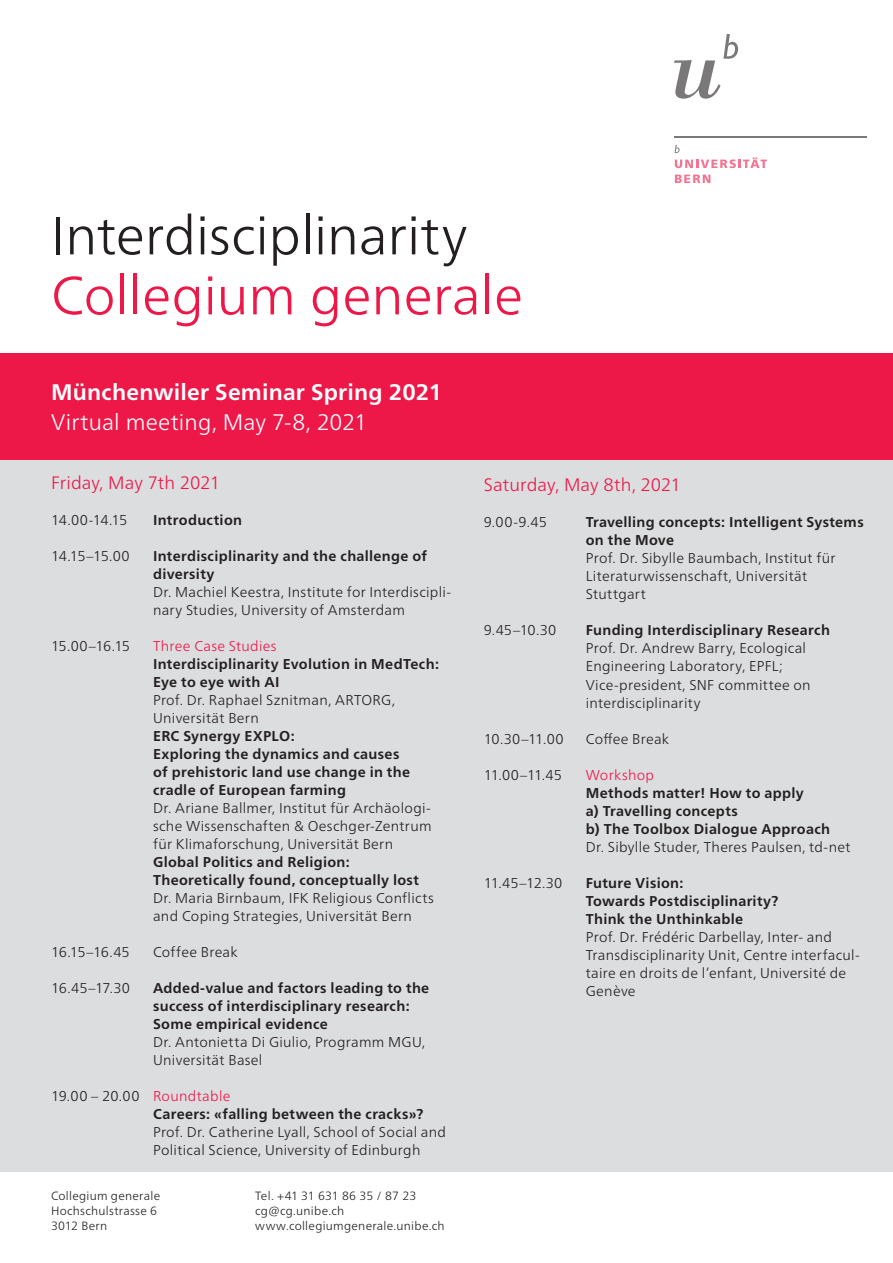
<style>
.page{position:relative;width:893px;height:1263px;background:#fff}
.page>*{position:absolute;margin:0;border:0;box-sizing:border-box;transform-origin:0 0}
.Headline{font:300 54px "Frutiger Neue LT Pro";letter-spacing:-.005em;color:#231f20}
.Headline_Rot{font:300 54px "Frutiger Neue LT Pro";color:#ed1748}
.Text_in_rotem_Balken{font:700 22.5px/30px "Frutiger Neue LT Pro";letter-spacing:.01em;color:#fff}
.Headline_Rot-2{font:300 18px "Frutiger Neue LT Pro";letter-spacing:.005em;color:#ed1748}
.Grundtext_8_11_5{font:300 14.25px/18px "Frutiger Neue LT Pro";letter-spacing:.02em;color:#231f20}
.Grundtext_8_11_5-2{font:700 14.25px/18px "Frutiger Neue LT Pro";letter-spacing:.02em;color:#231f20}
.Grundtext_8_11_5-3{font:300 14.25px "Frutiger Neue LT Pro";letter-spacing:.02em;color:#ed1748}
.Absender{font:300 12px "Frutiger Neue LT Pro";letter-spacing:.02em;color:#231f20}
.s1{font-weight:300}
.s2{font-weight:700}
.s3{color:#ed1748}
</style>
<div class="page">
<div style="left:0;top:455px;width:893px;height:712px;background:#dcdddf"></div>
<div style="left:0;top:353px;width:893px;height:106px;background:#ed1748"></div>
<svg style="left:674px;top:34px;width:64px;height:65px"></svg>
<hr style="left:674px;top:136px;width:193px;height:2px;background:#231f20">
<svg style="left:675px;top:145px;width:92px;height:23px"></svg>
<svg style="left:675px;top:175px;width:35px;height:8px"></svg>
<p class="Headline" style="left:51px;top:203px;width:418px">Interdisciplinarity</p>
<p class="Headline_Rot" style="left:51px;top:263px;width:474px">Collegium generale</p>
<p class="Text_in_rotem_Balken" style="left:51px;top:377px;width:393px">Münchenwiler Seminar Spring 2021<br><span class="s1">Virtual meeting, May 7-8, 2021</span></p>
<p class="Headline_Rot-2" style="left:51px;top:472px;width:171px">Friday, May 7th 2021</p>
<p class="Grundtext_8_11_5" style="left:51px;top:511px;width:78px">14.00-14.15</p>
<p class="Grundtext_8_11_5-2" style="left:153px;top:511px;width:91px">Introduction</p>
<p class="Grundtext_8_11_5" style="left:51px;top:547px;width:80px">14.15–15.00</p>
<p class="Grundtext_8_11_5-2" style="left:153px;top:547px;width:276px">Interdisciplinarity and the challenge of diversity</p>
<p class="Grundtext_8_11_5" style="left:153px;top:583px;width:300px">Dr. Machiel Keestra, Institute for Interdiscipli&shy;nary Studies, University of Amsterdam</p>
<p class="Grundtext_8_11_5" style="left:51px;top:637px;width:81px">15.00–16.15</p>
<p class="Grundtext_8_11_5-3" style="left:153px;top:637px;width:125px">Three Case Studies</p>
<p class="Grundtext_8_11_5-2" style="left:153px;top:655px;width:288px">Interdisciplinarity Evolution in MedTech:<br>Eye to eye with AI</p>
<p class="Grundtext_8_11_5" style="left:153px;top:691px;width:243px">Prof. Dr. Raphael Sznitman, ARTORG,</p>
<p class="Grundtext_8_11_5" style="left:153px;top:709px;width:107px">Universität Bern</p>
<p class="Grundtext_8_11_5-2" style="left:153px;top:727px;width:143px">ERC Synergy EXPLO:</p>
<p class="Grundtext_8_11_5-2" style="left:153px;top:745px;width:248px">Exploring the dynamics and causes</p>
<p class="Grundtext_8_11_5-2" style="left:153px;top:763px;width:259px">of prehistoric land use change in the</p>
<p class="Grundtext_8_11_5-2" style="left:153px;top:781px;width:195px">cradle of European farming</p>
<p class="Grundtext_8_11_5" style="left:153px;top:799px;width:280px;text-align:justify">Dr. Ariane Ballmer, Institut für Archäologi&shy;sche Wissenschaften &amp; Oeschger-Zentrum für Klimaforschung, Universität Bern</p>
<p class="Grundtext_8_11_5-2" style="left:153px;top:853px;width:198px">Global Politics and Religion:</p>
<p class="Grundtext_8_11_5-2" style="left:153px;top:871px;width:267px">Theoretically found, conceptually lost</p>
<p class="Grundtext_8_11_5" style="left:153px;top:889px;width:282px">Dr. Maria Birnbaum, IFK Religious Conflicts and Coping Strategies, Universität Bern</p>
<p class="Grundtext_8_11_5" style="left:51px;top:943px;width:80px">16.15–16.45</p>
<p class="Grundtext_8_11_5" style="left:153px;top:943px;width:86px">Coffee Break</p>
<p class="Grundtext_8_11_5" style="left:51px;top:979px;width:81px">16.45–17.30</p>
<p class="Grundtext_8_11_5-2" style="left:153px;top:979px;width:278px">Added-value and factors leading to the success of interdisciplinary research:</p>
<p class="Grundtext_8_11_5" style="left:153px;top:1015px;width:274px"><span class="s2">Some empirical evidence<br></span>Dr. Antonietta Di Giulio, Programm MGU,<br>Universität Basel</p>
<p class="Grundtext_8_11_5" style="left:51px;top:1087px;width:181px">19.00 – 20.00 <span class="s3">Roundtable</span></p>
<p class="Grundtext_8_11_5-2" style="left:153px;top:1105px;width:272px">Careers: «falling between the cracks»?</p>
<p class="Grundtext_8_11_5" style="left:153px;top:1123px;width:295px">Prof. Dr. Catherine Lyall, School of Social and<br>Political Science, University of Edinburgh</p>
<p class="Absender" style="left:51px;top:1188px;width:111px">Collegium generale</p>
<p class="Absender" style="left:51px;top:1203px;width:108px">Hochschulstrasse 6</p>
<p class="Absender" style="left:51px;top:1218px;width:58px">3012 Bern</p>
<p class="Absender" style="left:255px;top:1188px;width:163px">Tel. +41 31 631 86 35 / 87 23</p>
<p class="Absender" style="left:255px;top:1203px;width:91px">cg@cg.unibe.ch</p>
<p class="Absender" style="left:255px;top:1218px;width:191px">www.collegiumgenerale.unibe.ch</p>
<p class="Headline_Rot-2" style="left:484px;top:474px;width:199px">Saturday, May 8th, 2021</p>
<p class="Grundtext_8_11_5" style="left:484px;top:513px;width:65px">9.00-9.45</p>
<p class="Grundtext_8_11_5" style="left:586px;top:513px;width:279px"><span class="s2">Travelling concepts: Intelligent Systems on the Move<br></span>Prof. Dr. Sibylle Baumbach, Institut für Literaturwissenschaft, Universität</p>
<p class="Grundtext_8_11_5" style="left:586px;top:585px;width:62px">Stuttgart</p>
<p class="Grundtext_8_11_5" style="left:484px;top:621px;width:74px">9.45–10.30</p>
<p class="Grundtext_8_11_5" style="left:586px;top:621px;width:246px"><span class="s2">Funding Interdisciplinary Research<br></span>Prof. Dr. Andrew Barry, Ecological<br>Engineering Laboratory, EPFL;<br>Vice-president, SNF committee on interdisciplinarity</p>
<p class="Grundtext_8_11_5" style="left:484px;top:729px;width:81px">10.30–11.00</p>
<p class="Grundtext_8_11_5" style="left:586px;top:729px;width:85px">Coffee Break</p>
<p class="Grundtext_8_11_5" style="left:484px;top:765px;width:80px">11.00–11.45</p>
<p class="Grundtext_8_11_5-3" style="left:586px;top:766px;width:70px">Workshop</p>
<p class="Grundtext_8_11_5-2" style="left:586px;top:783px;width:266px">Methods matter! How to apply<br>a) Travelling concepts<br>b) The Toolbox Dialogue Approach<br><span class="s1">Dr. Sibylle Studer, Theres Paulsen, td-net</span></p>
<p class="Grundtext_8_11_5" style="left:484px;top:873px;width:80px">11.45–12.30</p>
<p class="Grundtext_8_11_5-2" style="left:586px;top:873px;width:194px">Future Vision:<br>Towards Postdisciplinarity?<br>Think the Unthinkable</p>
<p class="Grundtext_8_11_5" style="left:586px;top:927px;width:276px">Prof. Dr. Frédéric Darbellay, Inter- and Transdisciplinarity Unit, Centre interfacul&shy;taire en droits de l’enfant, Université de Genève</p>
</div>
